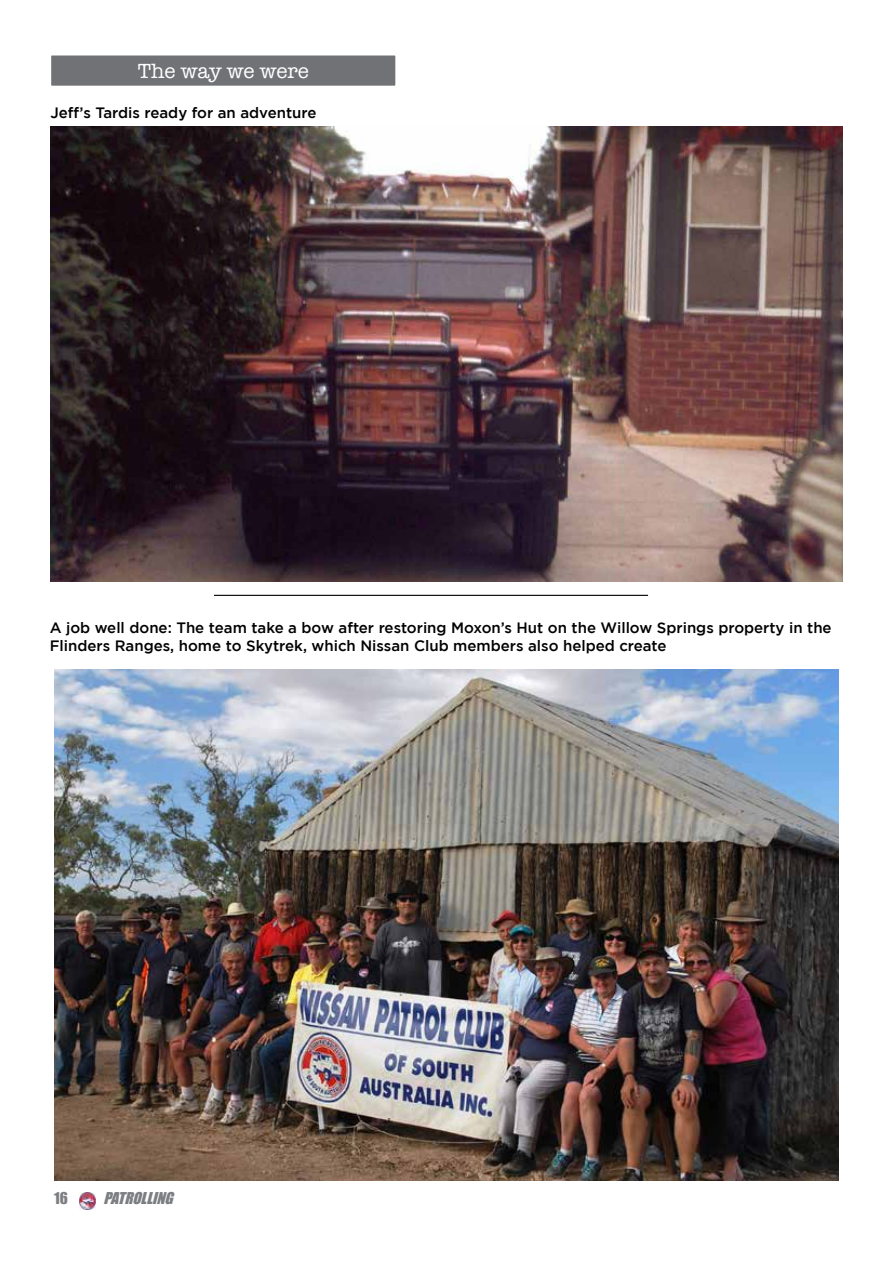
<style>
.page{position:relative;width:893px;height:1263px;background:#fff}
.page>*{position:absolute;margin:0;border:0;box-sizing:border-box;transform-origin:0 0}
.t1{font:21px "American Typewriter";color:#fff}
.t2{font:500 15px/18px "Gotham";color:#000}
.t3{font:italic 15px "Impact";color:#7c7e81}
.t4{font:15px "Impact";color:#7c7e81}
</style>
<div class="page">
<img style="left:79px;top:1192px;width:17px;height:17px">
<img style="left:50px;top:126px;width:793px;height:455px">
<img style="left:54px;top:670px;width:785px;height:510px">
<hr style="left:214px;top:595px;width:434px;height:1px;background:#000">
<div style="left:50px;top:55px;width:346px;height:31px;background:#717275"></div>
<div style="left:50px;top:54px;width:347px;height:33px;border:2px solid #fff"></div>
<h1 class="t1" style="left:138px;top:55px;width:173px">The way we were</h1>
<p class="t2" style="left:50px;top:103px;width:268px">Jeff’s Tardis ready for an adventure</p>
<p class="t2" style="left:50px;top:618px;width:783px">A job well done: The team take a bow after restoring Moxon’s Hut on the Willow Springs property in the<br>Flinders Ranges, home to Skytrek, which Nissan Club members also helped create</p>
<p class="t4" style="left:54px;top:1186px;width:15px">16</p>
<p class="t3" style="left:104px;top:1186px;width:76px">PATROLLING</p>
</div>
